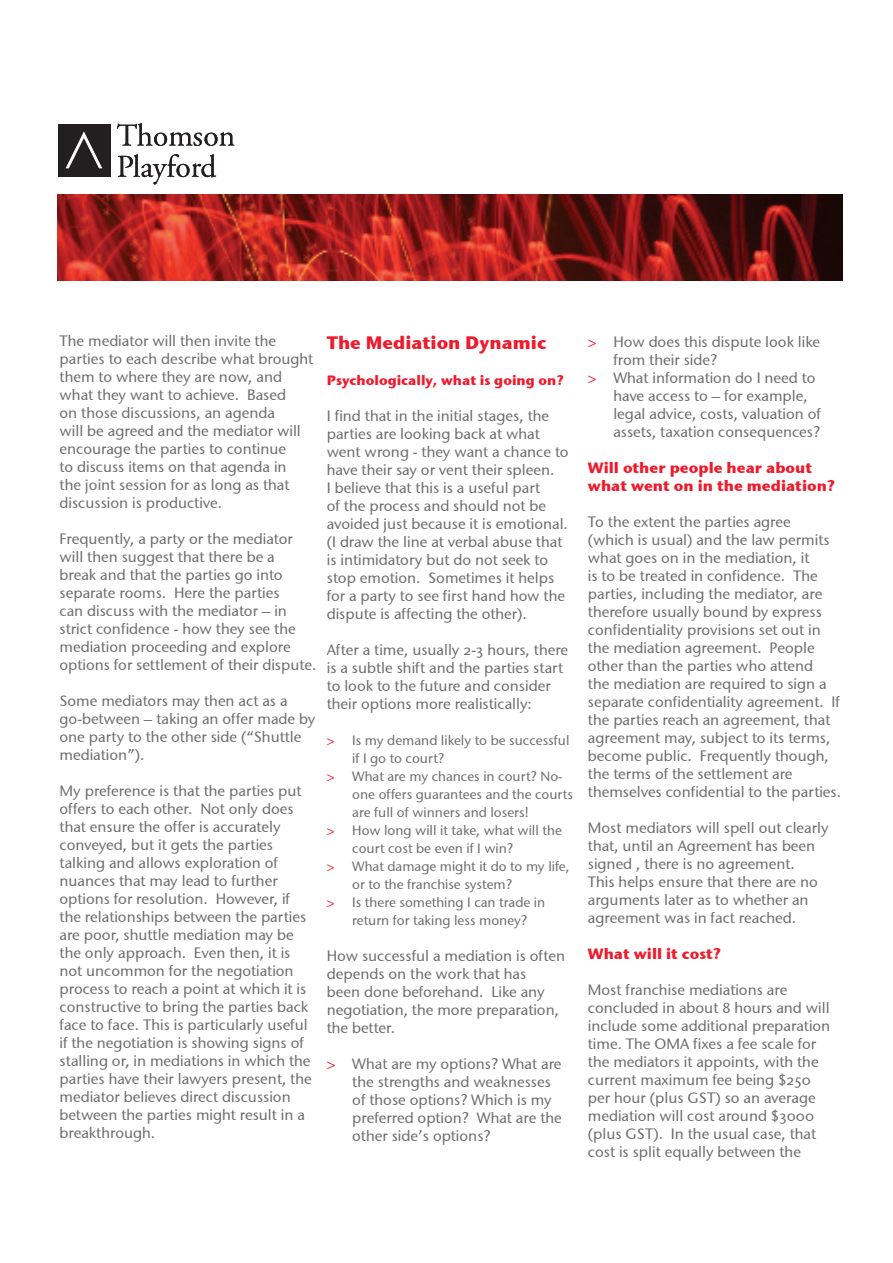
<style>
.page{position:relative;width:893px;height:1263px;background:#fff}
.page>*{position:absolute;margin:0;border:0;box-sizing:border-box;transform-origin:0 0}
.Sub_heading_-_level{font:18px "Stone Sans OSITCTT Bold";color:#ee1b2d}
.Body_text{font:15px/18px "Stone Sans OSITCTT Medium";color:#6c6d70}
.Arrow_bullets_-_red{font:15px/18px "Stone Sans OSITCTT Medium";color:#6c6d70}
.Sub_Heading_-_level{font:15px/18px "Stone Sans OSITCTT Bold";color:#ee1b2d}
.Arrow_bullets_-_red-2{font:13.5px/18px "Stone Sans OSITCTT Medium";color:#6c6d70}
.Sub_Heading_-_level-2{font:13.5px "Stone Sans OSITCTT Bold";color:#ee1b2d}
.s1{font-family:"Stone Sans";color:#ee1b2d}
</style>
<div class="page">
<img style="left:58px;top:195px;width:784px;height:86px">
<div style="left:58px;top:124px;width:52px;height:53px;background:#231f20"></div>
<svg style="left:65px;top:131px;width:38px;height:38px"></svg>
<svg style="left:118px;top:154px;width:98px;height:31px"></svg>
<svg style="left:117px;top:123px;width:117px;height:23px"></svg>
<p class="Body_text" style="left:60px;top:332px;width:255px">The mediator will then invite the parties to each describe what brought them to where they are now, and what they want to achieve. Based<br>on those discussions, an agenda<br>will be agreed and the mediator will encourage the parties to continue<br>to discuss items on that agenda in<br>the joint session for as long as that discussion is productive.</p>
<p class="Body_text" style="left:60px;top:530px;width:258px">Frequently, a party or the mediator will then suggest that there be a<br>break and that the parties go into separate rooms. Here the parties<br>can discuss with the mediator – in strict confidence - how they see the mediation proceeding and explore options for settlement of their dispute.</p>
<p class="Body_text" style="left:60px;top:692px;width:257px">Some mediators may then act as a go-between – taking an offer made by one party to the other side (“Shuttle mediation”).</p>
<p class="Body_text" style="left:60px;top:782px;width:254px">My preference is that the parties put offers to each other. Not only does that ensure the offer is accurately conveyed, but it gets the parties talking and allows exploration of nuances that may lead to further options for resolution. However, if the relationships between the parties are poor, shuttle mediation may be the only approach. Even then, it is not uncommon for the negotiation process to reach a point at which it is constructive to bring the parties back face to face. This is particularly useful if the negotiation is showing signs of stalling or, in mediations in which the parties have their lawyers present, the mediator believes direct discussion between the parties might result in a breakthrough.</p>
<p class="Sub_heading_-_level" style="left:327px;top:331px;width:221px">The Mediation Dynamic</p>
<p class="Sub_Heading_-_level-2" style="left:327px;top:372px;width:239px">Psychologically, what is going on?</p>
<p class="Body_text" style="left:327px;top:407px;width:243px">I find that in the initial stages, the parties are looking back at what went wrong - they want a chance to have their say or vent their spleen.<br>I believe that this is a useful part<br>of the process and should not be avoided just because it is emotional. (I draw the line at verbal abuse that is intimidatory but do not seek to stop emotion. Sometimes it helps for a party to see first hand how the dispute is affecting the other).</p>
<p class="Body_text" style="left:327px;top:641px;width:243px">After a time, usually 2-3 hours, there is a subtle shift and the parties start to look to the future and consider their options more realistically:</p>
<p class="Arrow_bullets_-_red-2" style="left:352px;top:732px;width:219px;text-indent:-26px"><span class="s1">&gt;</span> Is my demand likely to be successful if I go to court?</p>
<p class="Arrow_bullets_-_red-2" style="left:352px;top:768px;width:222px;text-indent:-26px"><span class="s1">&gt;</span> What are my chances in court? No&shy;one offers guarantees and the courts are full of winners and losers!</p>
<p class="Arrow_bullets_-_red-2" style="left:352px;top:822px;width:211px;text-indent:-26px"><span class="s1">&gt;</span> How long will it take, what will the court cost be even if I win?</p>
<p class="Arrow_bullets_-_red-2" style="left:352px;top:858px;width:219px;text-indent:-26px"><span class="s1">&gt;</span> What damage might it do to my life, or to the franchise system?</p>
<p class="Arrow_bullets_-_red-2" style="left:327px;top:894px;width:220px;text-align:center"><span class="s1">&gt;</span> Is there something I can trade in return for taking less money?</p>
<p class="Body_text" style="left:327px;top:947px;width:240px">How successful a mediation is often depends on the work that has<br>been done beforehand. Like any negotiation, the more preparation, the better.</p>
<p class="Arrow_bullets_-_red" style="left:352px;top:1055px;width:211px;text-indent:-26px"><span class="s1">&gt;</span> What are my options? What are the strengths and weaknesses of those options? Which is my preferred option? What are the other side’s options?</p>
<p class="Arrow_bullets_-_red" style="left:613px;top:333px;width:208px;text-indent:-26px"><span class="s1">&gt;</span> How does this dispute look like from their side?</p>
<p class="Arrow_bullets_-_red" style="left:613px;top:369px;width:209px;text-indent:-26px"><span class="s1">&gt;</span> What information do I need to have access to – for example, legal advice, costs, valuation of assets, taxation consequences?</p>
<p class="Sub_Heading_-_level" style="left:588px;top:458px;width:249px">Will other people hear about what went on in the mediation?</p>
<p class="Body_text" style="left:588px;top:513px;width:255px">To the extent the parties agree<br>(which is usual) and the law permits what goes on in the mediation, it<br>is to be treated in confidence. The parties, including the mediator, are therefore usually bound by express confidentiality provisions set out in the mediation agreement. People other than the parties who attend<br>the mediation are required to sign a separate confidentiality agreement. If the parties reach an agreement, that agreement may, subject to its terms, become public. Frequently though, the terms of the settlement are themselves confidential to the parties.</p>
<p class="Body_text" style="left:588px;top:819px;width:242px">Most mediators will spell out clearly that, until an Agreement has been signed , there is no agreement.<br>This helps ensure that there are no arguments later as to whether an agreement was in fact reached.</p>
<p class="Sub_Heading_-_level" style="left:588px;top:944px;width:135px">What will it cost?</p>
<p class="Body_text" style="left:588px;top:981px;width:244px">Most franchise mediations are concluded in about 8 hours and will include some additional preparation time. The OMA fixes a fee scale for the mediators it appoints, with the current maximum fee being $250 per hour (plus GST) so an average mediation will cost around $3000 (plus GST). In the usual case, that cost is split equally between the</p>
</div>
